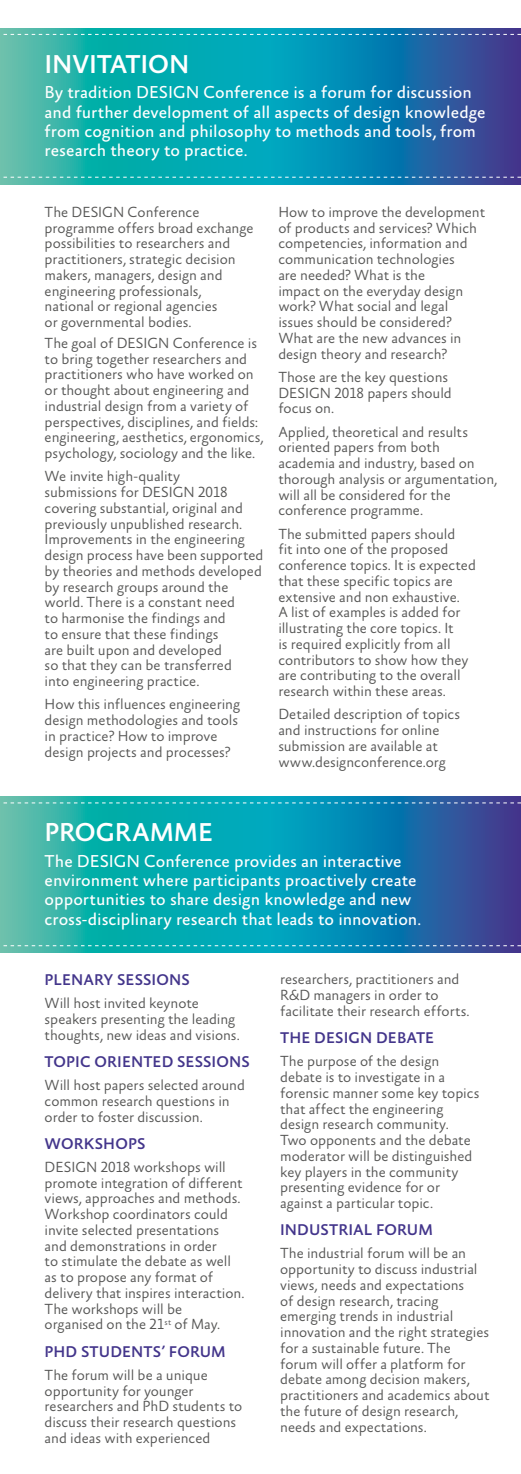
<style>
.page{position:relative;width:521px;height:1474px;background:#fff}
.page>*{position:absolute;margin:0;border:0;box-sizing:border-box;transform-origin:0 0}
.t1{font:500 26.25px "Absara Sans";letter-spacing:-.01em;color:#fff}
.t2{font:17.5px/19.2px "Absara Sans TF";color:#fff}
.t3{font:500 15.75px "Absara Sans TF";letter-spacing:.005em;color:#43358b}
.t4{font:300 14.88px/15.8px "Absara Sans TF";letter-spacing:-.005em;color:#575756}
.t5{font:300 14.88px/15.8px "Absara Sans";color:#575756}
.s1{font-family:"Absara Sans"}
</style>
<div class="page">
<svg style="left:0;top:28px;width:521px;height:156px;background:#1691ac"></svg>
<svg style="left:0;top:34px;width:521px;height:1px"></svg>
<svg style="left:0;top:177px;width:521px;height:1px"></svg>
<svg style="left:0;top:796px;width:521px;height:156px;background:#1791ac"></svg>
<svg style="left:0;top:802px;width:521px;height:1px"></svg>
<svg style="left:0;top:945px;width:521px;height:1px"></svg>
<h1 class="t1" style="left:45px;top:50px;width:146px">INVITATION</h1>
<p class="t2" style="left:45px;top:84px;width:442px">By tradition DESIGN Conference is a forum for discussion and further development of all aspects of design knowledge from cognition and philosophy to methods and tools, from research theory to practice.</p>
<p class="t4" style="left:45px;top:205px;width:210px">The DESIGN Conference programme offers broad exchange possibilities to researchers and practitioners, strategic decision makers, managers, design and engineering professionals, national or regional agencies<br>or governmental bodies.</p>
<p class="t5" style="left:45px;top:336px;width:220px">The goal of DESIGN Conference is to bring together researchers and practitioners who have worked on or thought about engineering and industrial design from a variety of perspectives, disciplines, and fields: engineering, aesthetics, ergonomics, psychology, sociology and the like.</p>
<p class="t4" style="left:45px;top:469px;width:220px">We invite high-quality<br>submissions for DESIGN 2018 covering substantial, original and previously unpublished research.<br>Improvements in the engineering design process have been supported by theories and methods developed by research groups around the world. There is a constant need<br>to harmonise the findings and<br>to ensure that these findings<br>are built upon and developed<br>so that they can be transferred<br>into engineering practice.</p>
<p class="t4" style="left:45px;top:697px;width:197px">How this influences engineering design methodologies and tools in practice? How to improve design projects and processes?</p>
<p class="t4" style="left:278px;top:205px;width:208px">How to improve the development of products and services? Which competencies, information and communication technologies<br>are needed? What is the<br>impact on the everyday design work? What social and legal issues should be considered?<br>What are the new advances in design theory and research?</p>
<p class="t4" style="left:278px;top:370px;width:175px">Those are the key questions<br>DESIGN 2018 papers should focus on.</p>
<p class="t4" style="left:278px;top:424px;width:191px">Applied, theoretical and results oriented papers from both</p>
<p class="t5" style="left:278px;top:456px;width:198px">academia and industry, based on</p>
<p class="t4" style="left:278px;top:472px;width:220px"><span class="s1">th</span>orough analysis or argumentation, will all be considered for the conference programme.</p>
<p class="t4" style="left:278px;top:526px;width:199px">The submitted papers should<br>fit into one of the proposed conference topics. It is expected that these specific topics are extensive and non exhaustive.<br>A list of examples is added for illustrating the core topics. It<br>is required explicitly from all contributors to show how they are contributing to the overall research within these areas.</p>
<p class="t4" style="left:278px;top:707px;width:183px">Detailed description of topics and instructions for online submission are available at www.designconference.org</p>
<h1 class="t1" style="left:45px;top:818px;width:170px">PROGRAMME</h1>
<p class="t2" style="left:45px;top:852px;width:378px">The DESIGN Conference provides an interactive environment where participants proactively create opportunities to share design knowledge and new cross-disciplinary research that leads to innovation.</p>
<p class="t3" style="left:45px;top:971px;width:147px">PLENARY SESSIONS</p>
<p class="t4" style="left:45px;top:996px;width:196px">Will host invited keynote speakers presenting the leading thoughts, new ideas and visions.</p>
<p class="t3" style="left:45px;top:1053px;width:207px">TOPIC ORIENTED SESSIONS</p>
<p class="t4" style="left:45px;top:1077px;width:202px">Will host papers selected around common research questions in order to foster discussion.</p>
<p class="t3" style="left:45px;top:1135px;width:102px">WORKSHOPS</p>
<p class="t4" style="left:45px;top:1159px;width:201px">DESIGN 2018 workshops will promote integration of different views, approaches and methods.<br>Workshop coordinators could invite selected presentations and demonstrations in order<br>to stimulate the debate as well as to propose any format of delivery that inspires interaction.<br>The workshops will be organised on the 21<sup>st</sup> of May.</p>
<p class="t3" style="left:45px;top:1342px;width:183px">PHD STUDENTS’ FORUM</p>
<p class="t4" style="left:45px;top:1367px;width:199px">The forum will be a unique opportunity for younger researchers and PhD students to discuss their research questions and ideas with experienced</p>
<p class="t4" style="left:280px;top:972px;width:191px">researchers, practitioners and<br>R&amp;D managers in order to facilitate their research efforts.</p>
<p class="t3" style="left:280px;top:1029px;width:156px">THE DESIGN DEBATE</p>
<p class="t4" style="left:280px;top:1054px;width:201px">The purpose of the design debate is to investigate in a forensic manner some key topics that affect the engineering design research community.<br>Two opponents and the debate moderator will be distinguished key players in the community presenting evidence for or against a particular topic.</p>
<p class="t3" style="left:280px;top:1221px;width:154px">INDUSTRIAL FORUM</p>
<p class="t4" style="left:280px;top:1246px;width:211px">The industrial forum will be an opportunity to discuss industrial views, needs and expectations<br>of design research, tracing emerging trends in industrial innovation and the right strategies for a sustainable future. The forum will offer a platform for debate among decision makers, practitioners and academics about the future of design research, needs and expectations.</p>
</div>
